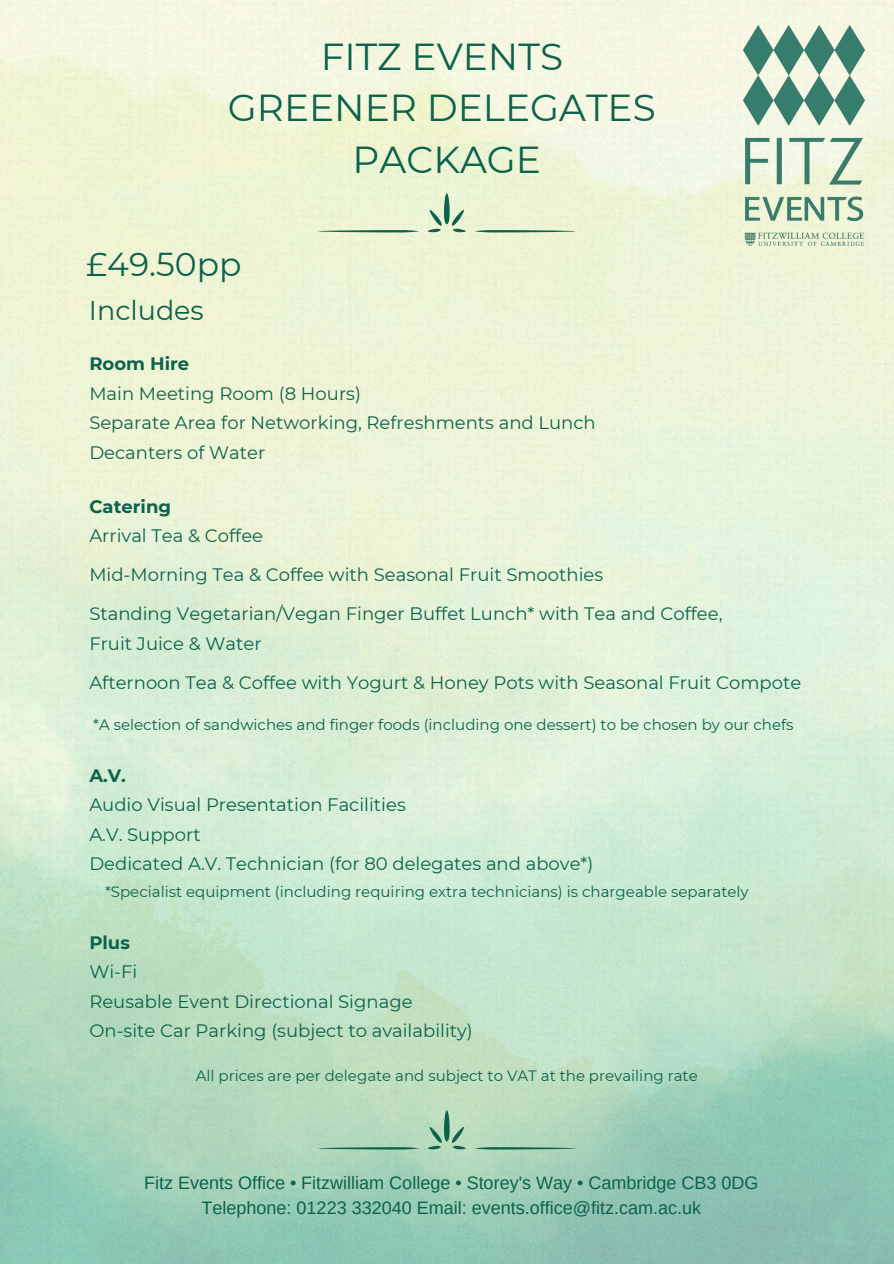
<style>
.page{position:relative;width:894px;height:1264px;background:#fff}
.page>*{position:absolute;margin:0;border:0;box-sizing:border-box;transform-origin:0 0}
.t1{font:37.5px/51.8px "Montserrat";color:#0c624b;text-align:center}
.t2{font:33px "Montserrat";color:#0c624b}
.t3{font:27px "Montserrat";color:#0c624b}
.t4{font:18px/29.5px "Montserrat";color:#0c624b}
.t5{font:18px/24.8px "Arimo";color:#0c624b;text-align:center}
.t6{font:700 18px "Montserrat";color:#0c624b}
.t7{font:15px "Montserrat";color:#0c624b}
.s1{font-weight:700}
</style>
<div class="page">
<img style="left:0;top:0;width:893px;height:1263px">
<img style="left:743px;top:25px;width:121px;height:221px">
<svg style="left:317px;top:193px;width:259px;height:39px;background:#deebcb"></svg>
<svg style="left:317px;top:1110px;width:259px;height:39px;background:#acd3b6"></svg>
<p class="t1" style="left:228px;top:30px;width:429px">FITZ EVENTS<br>GREENER DELEGATES<br>PACKAGE</p>
<p class="t2" style="left:86px;top:244px;width:157px">£49.50pp</p>
<p class="t3" style="left:89px;top:294px;width:116px">Includes</p>
<p class="t6" style="left:89px;top:353px;width:101px">Room Hire</p>
<h1 class="t4" style="left:89px;top:378px;width:508px">Main Meeting Room (8 Hours)<br>Separate Area for Networking, Refreshments and Lunch<br>Decanters of Water</h1>
<p class="t4" style="left:89px;top:491px;width:175px"><span class="s1">Catering<br></span>Arrival Tea &amp; Coffee</p>
<h2 class="t4" style="left:89px;top:560px;width:515px">Mid-Morning Tea &amp; Coffee with Seasonal Fruit Smoothies</h2>
<h3 class="t4" style="left:89px;top:599px;width:634px">Standing Vegetarian/Vegan Finger Buffet Lunch* with Tea and Coffee,<br>Fruit Juice &amp; Water</h3>
<p class="t4" style="left:89px;top:667px;width:713px">Afternoon Tea &amp; Coffee with Yogurt &amp; Honey Pots with Seasonal Fruit Compote</p>
<h4 class="t7" style="left:93px;top:715px;width:701px">*A selection of sandwiches and finger foods (including one dessert) to be chosen by our chefs</h4>
<h4 class="t6" style="left:89px;top:764px;width:38px">A.V.</h4>
<h4 class="t4" style="left:89px;top:790px;width:318px">Audio Visual Presentation Facilities</h4>
<h4 class="t4" style="left:89px;top:819px;width:113px">A.V. Support</h4>
<h4 class="t4" style="left:89px;top:849px;width:505px">Dedicated A.V. Technician (for 80 delegates and above*)</h4>
<p class="t7" style="left:105px;top:882px;width:645px">*Specialist equipment (including requiring extra technicians) is chargeable separately</p>
<p class="t4" style="left:89px;top:927px;width:385px"><span class="s1">Plus<br></span>Wi-Fi<br>Reusable Event Directional Signage<br>On-site Car Parking (subject to availability)</p>
<h4 class="t7" style="left:196px;top:1066px;width:503px">All prices are per delegate and subject to VAT at the prevailing rate</h4>
<p class="t5" style="left:144px;top:1170px;width:615px">Fitz Events Office • Fitzwilliam College • Storey's Way • Cambridge CB3 0DG<br>Telephone: 01223 332040 Email: events.office@fitz.cam.ac.uk</p>
</div>
